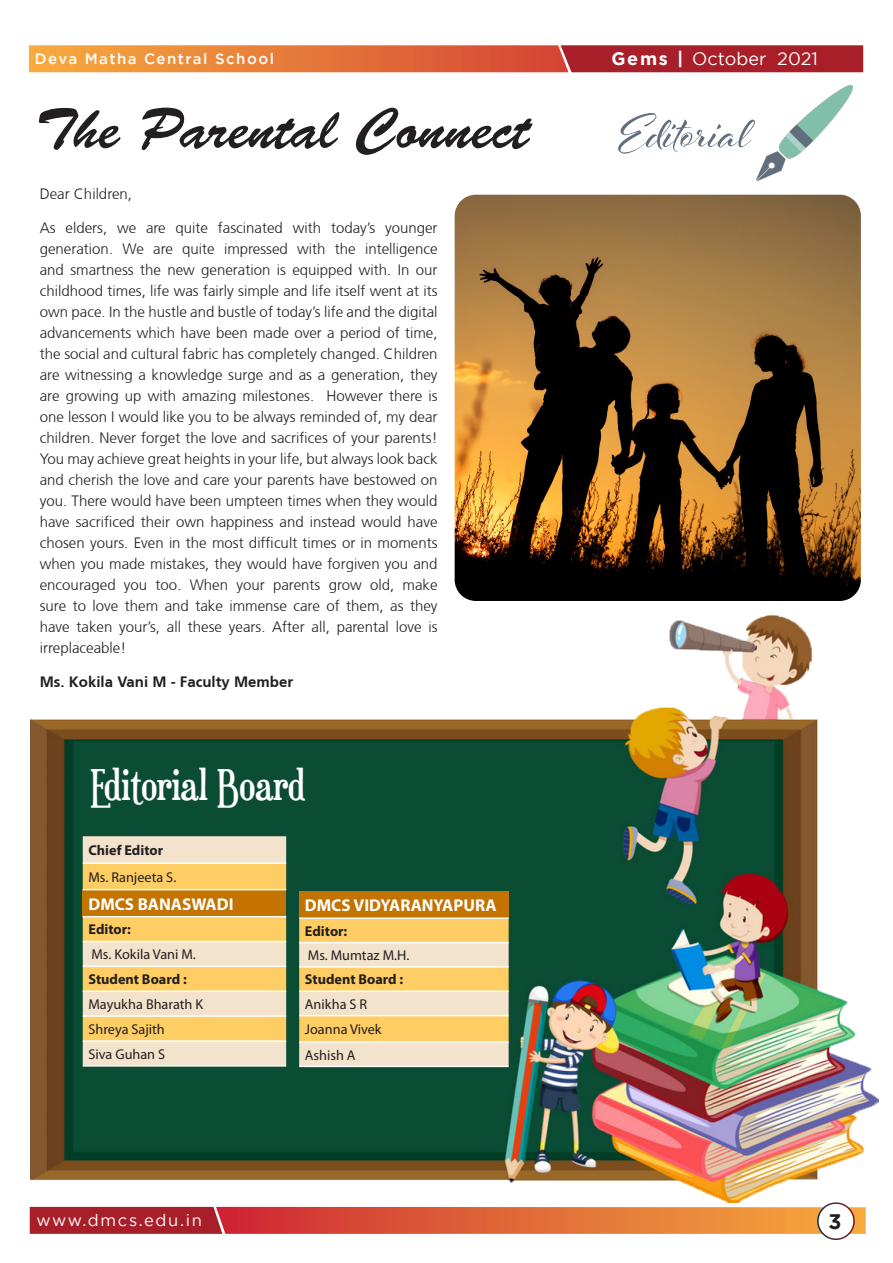
<style>
.page{position:relative;width:893px;height:1263px;background:#fff}
.page>*{position:absolute;margin:0;border:0;box-sizing:border-box;transform-origin:0 0}
.t1{font:57px "Brush Script Std";color:#231f20}
.t2{font:51.3px "Al Fresco";color:#616e7d}
.t3{font:45px "Euphorigenic";color:#fff}
.t4{font:700 21px "Gotham";color:#231f20}
.t5{font:18px "Gotham";color:#fff}
.Gems_Paragraph_Style{font:700 17.1px "Myriad Pro";color:#fff}
.t6{font:16.5px "Gotham";letter-spacing:.1em;color:#fff}
.Gems_Paragraph_Style-2{font:300 15px/21px "Frutiger CE";color:#231f20;text-align:justify}
.Gems_Paragraph_Style-3{font:700 15px "Frutiger CE";color:#231f20}
.t7{font:500 15px "Gotham";letter-spacing:.1em;color:#fff}
.Gems_Paragraph_Style-4{font:14.25px "Myriad Pro";color:#231f20}
.Gems_Paragraph_Style-5{font:700 14.25px "Myriad Pro";color:#231f20}
.s1{font-weight:700}
</style>
<div class="page">
<svg style="left:29px;top:45px;width:834px;height:27px;background:#d05a36"></svg>
<svg style="left:818px;top:1203px;width:36px;height:36px"></svg>
<div style="left:817px;top:1202px;width:38px;height:38px;border:2px solid #fff;border-radius:50%"></div>
<svg style="left:30px;top:1207px;width:836px;height:27px;background:#d45e3e"></svg>
<img style="left:30px;top:615px;width:849px;height:587px">
<div style="left:83px;top:836px;width:203px;height:229px;background:#f3e3cc"></div>
<svg style="left:83px;top:864px;width:203px;height:176px;background:#fad487"></svg>
<div style="left:83px;top:890px;width:203px;height:27px;background:#c27300"></div>
<hr style="left:83px;top:862px;width:203px;height:2px;background:#fff">
<hr style="left:83px;top:889px;width:203px;height:1px;background:#fff">
<hr style="left:83px;top:916px;width:203px;height:1px;background:#fff">
<hr style="left:83px;top:941px;width:203px;height:1px;background:#fff">
<hr style="left:83px;top:966px;width:203px;height:1px;background:#fff">
<hr style="left:83px;top:990px;width:203px;height:2px;background:#fff">
<hr style="left:83px;top:1015px;width:203px;height:2px;background:#fff">
<hr style="left:83px;top:1040px;width:203px;height:2px;background:#fff">
<hr style="left:83px;top:1065px;width:203px;height:1px;background:#fff">
<div style="left:299px;top:892px;width:210px;height:26px;background:#c27300"></div>
<svg style="left:299px;top:919px;width:210px;height:147px;background:#f7d797"></svg>
<hr style="left:299px;top:917px;width:210px;height:2px;background:#fff">
<hr style="left:299px;top:942px;width:210px;height:1px;background:#fff">
<hr style="left:299px;top:966px;width:210px;height:2px;background:#fff">
<hr style="left:299px;top:990px;width:210px;height:2px;background:#fff">
<hr style="left:299px;top:1015px;width:210px;height:1px;background:#fff">
<hr style="left:299px;top:1041px;width:210px;height:2px;background:#fff">
<hr style="left:299px;top:1066px;width:210px;height:1px;background:#fff">
<img style="left:757px;top:85px;width:95px;height:96px">
<img style="left:455px;top:195px;width:406px;height:406px">
<p class="t7" style="left:35px;top:50px;width:241px">Deva Matha Central School</p>
<p class="t5" style="left:611px;top:49px;width:208px"><span class="s1">Gems |</span> October 2021</p>
<p class="t1" style="left:36px;top:97px;width:496px">The Parental Connect</p>
<p class="t2" style="left:618px;top:99px;width:134px">Editorial</p>
<p class="Gems_Paragraph_Style-2" style="left:40px;top:183px;width:94px">Dear Children,</p>
<p class="Gems_Paragraph_Style-2" style="left:40px;top:217px;width:399px">As elders, we are quite fascinated with today’s younger generation. We are quite impressed with the intelligence and smartness the new generation is equipped with. In our childhood times, life was fairly simple and life itself went at its own pace. In the hustle and bustle of today’s life and the digital advancements which have been made over a period of time, the social and cultural fabric has completely changed. Children are witnessing a knowledge surge and as a generation, they are growing up with amazing milestones. However there is one lesson I would like you to be always reminded of, my dear children. Never forget the love and sacrifices of your parents!<br>You may achieve great heights in your life, but always look back and cherish the love and care your parents have bestowed on you. There would have been umpteen times when they would have sacrificed their own happiness and instead would have chosen yours. Even in the most difficult times or in moments when you made mistakes, they would have forgiven you and encouraged you too. When your parents grow old, make sure to love them and take immense care of them, as they have taken your’s, all these years. After all, parental love is irreplaceable!</p>
<p class="Gems_Paragraph_Style-3" style="left:40px;top:672px;width:255px">Ms. Kokila Vani M - Faculty Member</p>
<p class="t3" style="left:91px;top:763px;width:216px">Editorial Board</p>
<p class="Gems_Paragraph_Style-5" style="left:88px;top:842px;width:76px">Chief Editor</p>
<p class="Gems_Paragraph_Style-4" style="left:88px;top:869px;width:89px">Ms. Ranjeeta S.</p>
<p class="Gems_Paragraph_Style" style="left:88px;top:894px;width:147px">DMCS BANASWADI</p>
<p class="Gems_Paragraph_Style-5" style="left:88px;top:922px;width:44px">Editor:</p>
<p class="Gems_Paragraph_Style-4" style="left:91px;top:947px;width:106px">Ms. Kokila Vani M.</p>
<p class="Gems_Paragraph_Style-5" style="left:88px;top:971px;width:100px">Student Board :</p>
<p class="Gems_Paragraph_Style-4" style="left:88px;top:996px;width:116px">Mayukha Bharath K</p>
<p class="Gems_Paragraph_Style-4" style="left:88px;top:1021px;width:78px">Shreya Sajith</p>
<p class="Gems_Paragraph_Style-4" style="left:88px;top:1046px;width:78px">Siva Guhan S</p>
<p class="Gems_Paragraph_Style" style="left:305px;top:896px;width:193px">DMCS VIDYARANYAPURA</p>
<p class="Gems_Paragraph_Style-5" style="left:305px;top:923px;width:44px">Editor:</p>
<p class="Gems_Paragraph_Style-4" style="left:308px;top:947px;width:103px">Ms. Mumtaz M.H.</p>
<p class="Gems_Paragraph_Style-5" style="left:305px;top:972px;width:100px">Student Board :</p>
<p class="Gems_Paragraph_Style-4" style="left:305px;top:996px;width:64px">Anikha S R</p>
<p class="Gems_Paragraph_Style-4" style="left:305px;top:1022px;width:78px">Joanna Vivek</p>
<p class="Gems_Paragraph_Style-4" style="left:305px;top:1047px;width:52px">Ashish A</p>
<p class="t6" style="left:36px;top:1211px;width:167px">www.dmcs.edu.in</p>
<h3 class="t4" style="left:829px;top:1209px;width:15px">3</h3>
</div>
